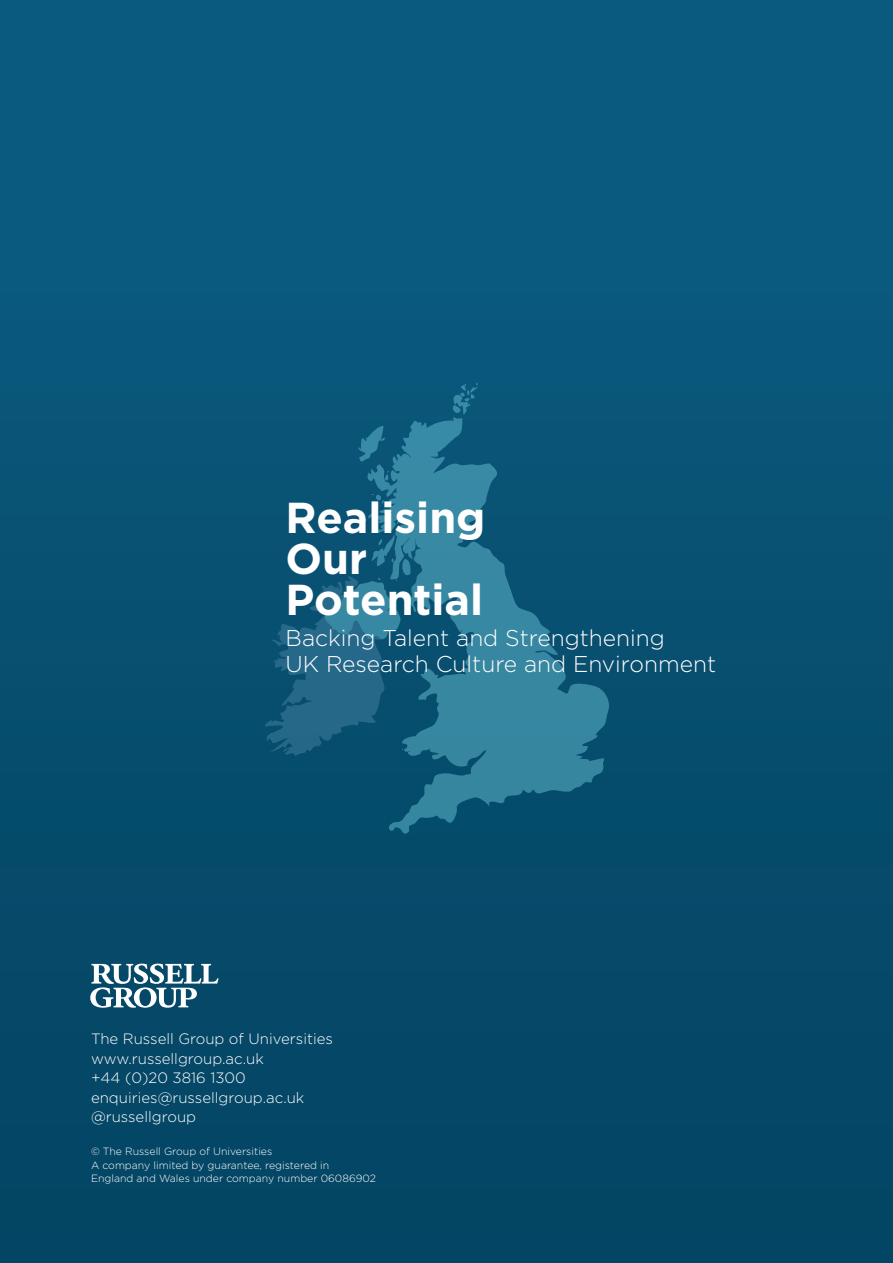
<style>
.page{position:relative;width:893px;height:1263px;background:#fff}
.page>*{position:absolute;margin:0;border:0;box-sizing:border-box;transform-origin:0 0}
.t1{font:700 43.2px/40.8px "Gotham";color:#fff}
.t2{font:300 22.8px/26.4px "Gotham";color:#fff}
.t3{font:300 15px/19.5px "Gotham";color:#fff}
.t4{font:300 10.5px/13.5px "Gotham";color:#fff}
</style>
<div class="page">
<div style="left:0;top:0;width:893px;height:1263px;background:linear-gradient(to right,#075072,#075072)"></div>
<svg style="left:450px;top:383px;width:29px;height:33px"></svg>
<svg style="left:367px;top:417px;width:245px;height:417px"></svg>
<svg style="left:358px;top:424px;width:34px;height:59px"></svg>
<svg style="left:357px;top:494px;width:30px;height:32px"></svg>
<svg style="left:265px;top:533px;width:151px;height:224px"></svg>
<svg style="left:90px;top:963px;width:129px;height:45px"></svg>
<h1 class="t1" style="left:286px;top:496px;width:201px">Realising<br>Our<br>Potential</h1>
<h2 class="t2" style="left:286px;top:624px;width:432px">Backing Talent and Strengthening<br>UK Research Culture and Environment</h2>
<h3 class="t3" style="left:91px;top:1029px;width:244px">The Russell Group of Universities www.russellgroup.ac.uk<br>+44 (0)20 3816 1300 enquiries@russellgroup.ac.uk @russellgroup</h3>
<p class="t4" style="left:91px;top:1145px;width:286px">© The Russell Group of Universities<br>A company limited by guarantee, registered in<br>England and Wales under company number 06086902</p>
</div>
